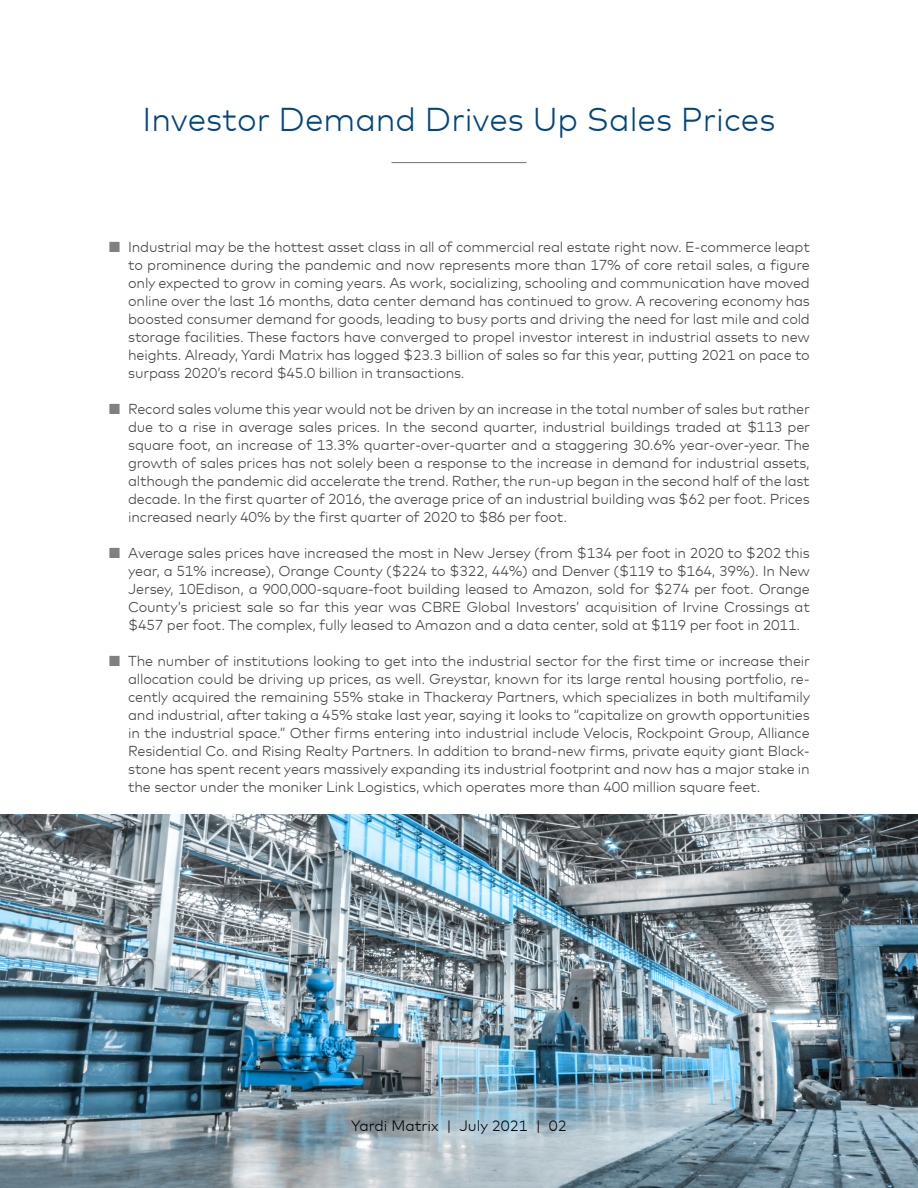
<style>
.page{position:relative;width:918px;height:1188px;background:#fff}
.page>*{position:absolute;margin:0;border:0;box-sizing:border-box;transform-origin:0 0}
.t1{font:300 33px "Mark Offc Pro";color:#00467f}
.t2{font:300 15px "Mark Offc Pro";color:#000}
.t3{font:300 14.4px/18px "Mark Offc Pro";letter-spacing:-.015em;color:#414141;text-align:justify}
.s1{color:#808080}
</style>
<div class="page">
<img style="left:0;top:814px;width:918px;height:374px">
<hr style="left:392px;top:162px;width:134px;height:1px;background:#808080">
<h1 class="t1" style="left:143px;top:95px;width:634px">Investor Demand Drives Up Sales Prices</h1>
<p class="t3" style="left:128px;top:237px;width:683px;text-indent:-20px"><span class="s1">■</span> Industrial may be the hottest asset class in all of commercial real estate right now. E-commerce leapt to prominence during the pandemic and now represents more than 17% of core retail sales, a figure only expected to grow in coming years. As work, socializing, schooling and communication have moved online over the last 16 months, data center demand has continued to grow. A recovering economy has boosted consumer demand for goods, leading to busy ports and driving the need for last mile and cold storage facilities. These factors have converged to propel investor interest in industrial assets to new heights. Already, Yardi Matrix has logged $23.3 billion of sales so far this year, putting 2021 on pace to surpass 2020’s record $45.0 billion in transactions.</p>
<p class="t3" style="left:128px;top:399px;width:683px;text-indent:-20px"><span class="s1">■</span> Record sales volume this year would not be driven by an increase in the total number of sales but rather due to a rise in average sales prices. In the second quarter, industrial buildings traded at $113 per square foot, an increase of 13.3% quarter-over-quarter and a staggering 30.6% year-over-year. The growth of sales prices has not solely been a response to the increase in demand for industrial assets, although the pandemic did accelerate the trend. Rather, the run-up began in the second half of the last decade. In the first quarter of 2016, the average price of an industrial building was $62 per foot. Prices increased nearly 40% by the first quarter of 2020 to $86 per foot.</p>
<p class="t3" style="left:128px;top:543px;width:683px;text-indent:-20px"><span class="s1">■</span> Average sales prices have increased the most in New Jersey (from $134 per foot in 2020 to $202 this year, a 51% increase), Orange County ($224 to $322, 44%) and Denver ($119 to $164, 39%). In New Jersey, 10Edison, a 900,000-square-foot building leased to Amazon, sold for $274 per foot. Orange County’s priciest sale so far this year was CBRE Global Investors’ acquisition of Irvine Crossings at $457 per foot. The complex, fully leased to Amazon and a data center, sold at $119 per foot in 2011.</p>
<p class="t3" style="left:128px;top:651px;width:683px;text-indent:-20px"><span class="s1">■</span> The number of institutions looking to get into the industrial sector for the first time or increase their allocation could be driving up prices, as well. Greystar, known for its large rental housing portfolio, re&shy;cently acquired the remaining 55% stake in Thackeray Partners, which specializes in both multifamily and industrial, after taking a 45% stake last year, saying it looks to “capitalize on growth opportunities in the industrial space.” Other firms entering into industrial include Velocis, Rockpoint Group, Alliance Residential Co. and Rising Realty Partners. In addition to brand-new firms, private equity giant Black&shy;stone has spent recent years massively expanding its industrial footprint and now has a major stake in the sector under the moniker Link Logistics, which operates more than 400 million square feet.</p>
<p class="t2" style="left:351px;top:1115px;width:217px">Yardi Matrix | July 2021 | 02</p>
</div>
